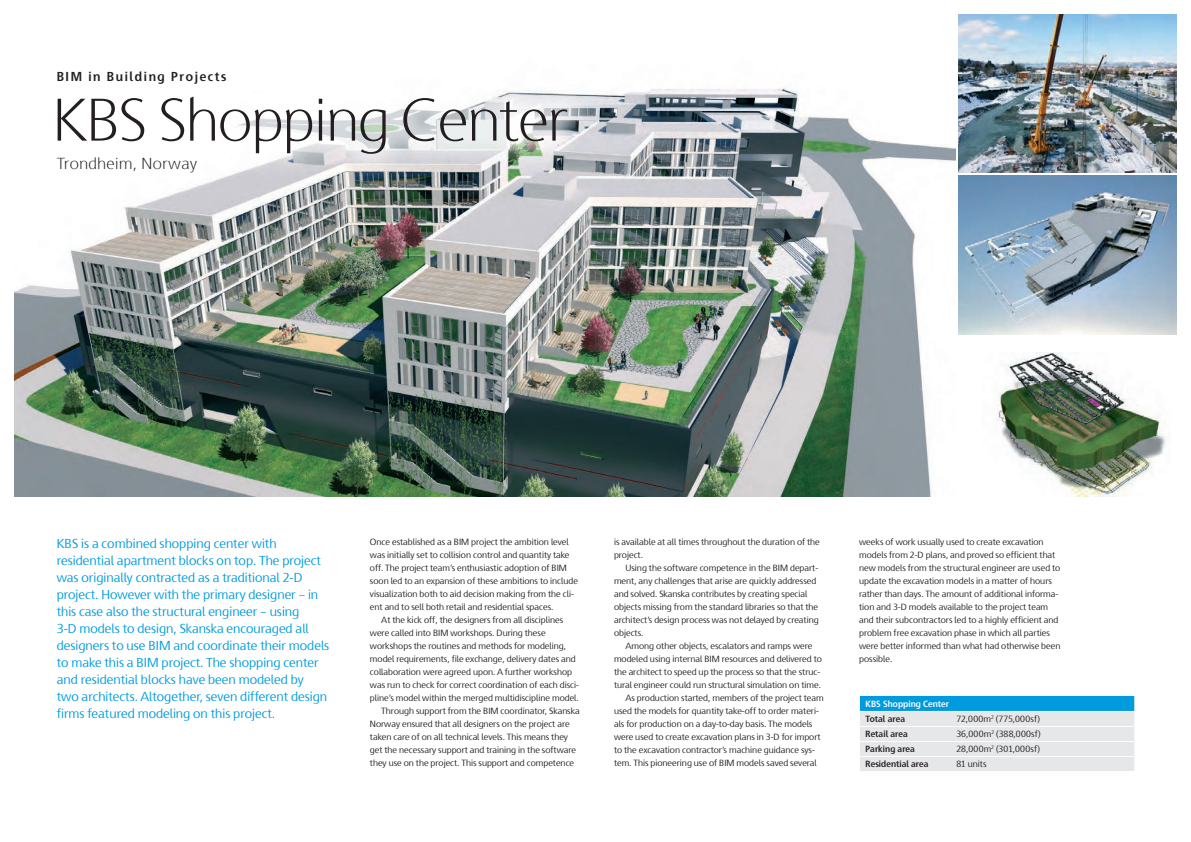
<style>
.page{position:relative;width:1191px;height:842px;background:#fff}
.page>*{position:absolute;margin:0;border:0;box-sizing:border-box;transform-origin:0 0}
.t1{font:300 60px "Skanska Sans Pro";letter-spacing:-.01em;color:#231f20}
.t2{font:300 16px "Skanska Sans Pro";letter-spacing:.03em;color:#231f20}
.Ingressi{font:13px/17px "Skanska Sans Pro";color:#009bde}
.t3{font:700 13px "Skanska Sans Pro";letter-spacing:.12em;color:#231f20}
.Leipis{font:9px/13px "Skanska Sans Pro";color:#231f20}
.Lista{font:9px "Skanska Sans Pro";letter-spacing:.015em;color:#231f20}
.Lista-2{font:700 9px "Skanska Sans Pro";color:#231f20}
.Lista_copy{font:700 9px "Skanska Sans Pro";letter-spacing:.005em;color:#fff}
</style>
<div class="page">
<img style="left:14px;top:88px;width:941px;height:408px">
<div style="left:860px;top:696px;width:274px;height:15px;background:#009bde"></div>
<div style="left:860px;top:712px;width:274px;height:14px;background:#e6e7e9"></div>
<div style="left:860px;top:727px;width:274px;height:14px;background:#e6e7e9"></div>
<div style="left:860px;top:742px;width:274px;height:14px;background:#e6e7e9"></div>
<div style="left:860px;top:757px;width:274px;height:14px;background:#e6e7e9"></div>
<img style="left:958px;top:176px;width:218px;height:158px">
<img style="left:958px;top:14px;width:218px;height:159px">
<img style="left:996px;top:352px;width:171px;height:144px">
<div style="left:30px;top:44px;width:564px;height:155px;background:#fff;opacity:.63"></div>
<p class="t3" style="left:57px;top:69px;width:171px">BIM in Building Projects</p>
<p class="t1" style="left:53px;top:86px;width:516px">KBS Shopping Center</p>
<p class="t2" style="left:57px;top:154px;width:142px">Trondheim, Norway</p>
<p class="Ingressi" style="left:57px;top:535px;width:274px">KBS is a combined shopping center with residential apartment blocks on top. The project was originally contracted as a traditional 2-D project. However with the primary designer – in this case also the structural engineer – using<br>3-D models to design, Skanska encouraged all designers to use BIM and coordinate their models to make this a BIM project. The shopping center and residential blocks have been modeled by<br>two architects. Altogether, seven different design firms featured modeling on this project.</p>
<p class="Leipis" style="left:370px;top:536px;width:209px">Once established as a BIM project the ambition level was initially set to collision control and quantity take off. The project team’s enthusiastic adoption of BIM soon led to an expansion of these ambitions to include visualization both to aid decision making from the cli&shy;ent and to sell both retail and residential spaces.</p>
<p class="Leipis" style="left:370px;top:614px;width:210px;text-indent:11px">At the kick off, the designers from all disciplines were called into BIM workshops. During these workshops the routines and methods for modeling, model requirements, file exchange, delivery dates and collaboration were agreed upon. A further workshop was run to check for correct coordination of each disci&shy;pline’s model within the merged multidiscipline model.</p>
<p class="Leipis" style="left:370px;top:705px;width:211px;text-indent:11px">Through support from the BIM coordinator, Skanska Norway ensured that all designers on the project are taken care of on all technical levels. This means they get the necessary support and training in the software they use on the project. This support and competence</p>
<p class="Leipis" style="left:614px;top:536px;width:207px">is available at all times throughout the duration of the project.</p>
<p class="Leipis" style="left:614px;top:562px;width:206px;text-indent:11px">Using the software competence in the BIM depart&shy;ment, any challenges that arise are quickly addressed and solved. Skanska contributes by creating special objects missing from the standard libraries so that the architect’s design process was not delayed by creating objects.</p>
<p class="Leipis" style="left:614px;top:640px;width:209px;text-align:center">Among other objects, escalators and ramps were modeled using internal BIM resources and delivered to the architect to speed up the process so that the struc&shy;tural engineer could run structural simulation on time.</p>
<p class="Leipis" style="left:614px;top:692px;width:211px;text-indent:11px">As production started, members of the project team used the models for quantity take-off to order materi&shy;als for production on a day-to-day basis. The models were used to create excavation plans in 3-D for import to the excavation contractor’s machine guidance sys&shy;tem. This pioneering use of BIM models saved several</p>
<p class="Lista_copy" style="left:865px;top:698px;width:85px">KBS Shopping Center</p>
<p class="Leipis" style="left:859px;top:536px;width:203px">weeks of work usually used to create excavation models from 2-D plans, and proved so efficient that new models from the structural engineer are used to update the excavation models in a matter of hours rather than days. The amount of additional informa&shy;tion and 3-D models available to the project team and their subcontractors led to a highly efficient and problem free excavation phase in which all parties were better informed than what had otherwise been possible.</p>
<p class="Lista-2" style="left:865px;top:713px;width:41px">Total area</p>
<p class="Lista" style="left:956px;top:713px;width:85px">72,000m<sup>2</sup> (775,000sf)</p>
<p class="Lista-2" style="left:865px;top:728px;width:44px">Retail area</p>
<p class="Lista" style="left:956px;top:728px;width:86px">36,000m<sup>2</sup> (388,000sf)</p>
<p class="Lista-2" style="left:865px;top:743px;width:51px">Parking area</p>
<p class="Lista" style="left:956px;top:743px;width:85px">28,000m<sup>2</sup> (301,000sf)</p>
<p class="Lista-2" style="left:865px;top:758px;width:65px">Residential area</p>
<p class="Lista" style="left:956px;top:758px;width:32px">81 units</p>
</div>
